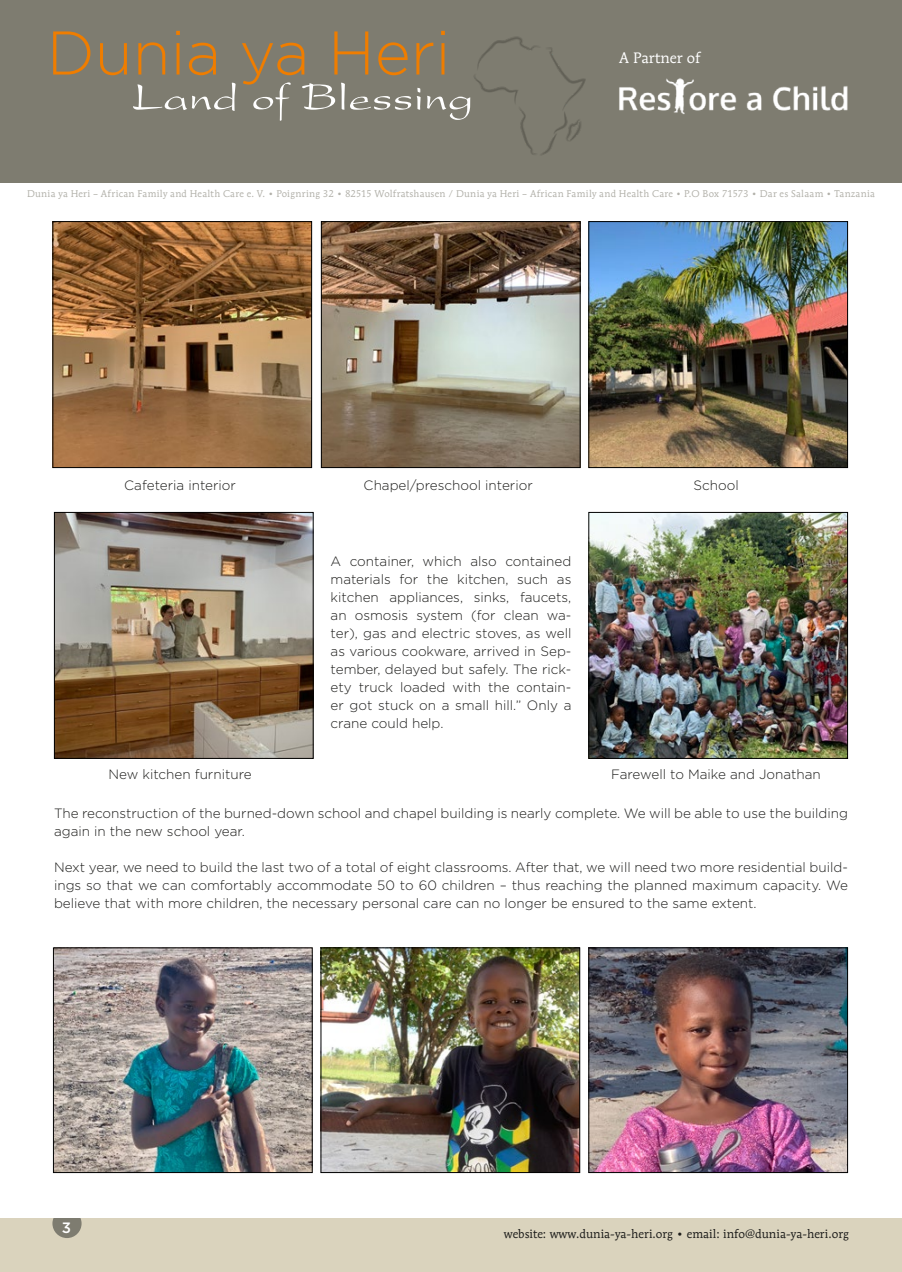
<style>
.page{position:relative;width:902px;height:1272px;background:#fff}
.page>*{position:absolute;margin:0;border:0;box-sizing:border-box;transform-origin:0 0}
.t1{font:15px "Mendoza Roman";color:#fff}
.t2{font:500 15px "Gotham";color:#fff}
.Absatzformat_1{font:300 13.5px/18px "Gotham";color:#1d1d1b;text-align:justify}
.t3{font:12px "Mendoza Roman";color:#1d1d1b}
.t4{font:9.6px "Mendoza Roman";letter-spacing:.025em;color:#7e7c70}
</style>
<div class="page">
<div style="left:0;top:1217px;width:901px;height:54px;background:#dad3bd"></div>
<div style="left:52px;top:1208px;width:30px;height:29px;background:#7e7c70;border-radius:50%"></div>
<div style="left:0;top:1204px;width:901px;height:13px;background:#fff"></div>
<img style="left:54px;top:223px;width:256px;height:243px">
<div style="left:52px;top:221px;width:260px;height:247px;border:1px solid #010101"></div>
<img style="left:323px;top:223px;width:255px;height:243px">
<div style="left:321px;top:221px;width:259px;height:247px;border:1px solid #010101"></div>
<img style="left:590px;top:223px;width:255px;height:243px">
<div style="left:588px;top:221px;width:259px;height:247px;border:1px solid #010101"></div>
<img style="left:56px;top:514px;width:255px;height:242px">
<div style="left:54px;top:512px;width:259px;height:246px;border:1px solid #010101"></div>
<img style="left:590px;top:514px;width:255px;height:242px">
<div style="left:588px;top:512px;width:259px;height:246px;border:1px solid #010101"></div>
<img style="left:590px;top:949px;width:255px;height:221px">
<div style="left:588px;top:947px;width:259px;height:225px;border:1px solid #010101"></div>
<img style="left:55px;top:949px;width:255px;height:221px">
<div style="left:53px;top:947px;width:259px;height:225px;border:1px solid #010101"></div>
<img style="left:322px;top:949px;width:256px;height:221px">
<div style="left:320px;top:947px;width:260px;height:225px;border:1px solid #010101"></div>
<div style="left:0;top:0;width:901px;height:182px;background:#7e7c70"></div>
<img style="left:470px;top:36px;width:116px;height:119px">
<svg style="left:53px;top:31px;width:417px;height:90px"></svg>
<img style="left:619px;top:78px;width:229px;height:37px">
<p class="t1" style="left:619px;top:49px;width:83px">A Partner of</p>
<p class="t4" style="left:27px;top:188px;width:849px">Dunia ya Heri – African Family and Health Care e. V. • Poignring 32 • 82515 Wolfratshausen / Dunia ya Heri – African Family and Health Care • P.O Box 71573 • Dar es Salaam • Tanzania</p>
<p class="Absatzformat_1" style="left:124px;top:476px;width:113px">Cafeteria interior</p>
<p class="Absatzformat_1" style="left:363px;top:476px;width:171px">Chapel/preschool interior</p>
<p class="Absatzformat_1" style="left:693px;top:476px;width:47px">School</p>
<p class="Absatzformat_1" style="left:330px;top:551px;width:242px">A container, which also contained materials for the kitchen, such as kitchen appliances, sinks, faucets, an osmosis system (for clean wa&shy;ter), gas and electric stoves, as well as various cookware, arrived in Sep&shy;tember, delayed but safely. The rick&shy;ety truck loaded with the contain&shy;er got stuck on a small hill.” Only a crane could help.</p>
<p class="Absatzformat_1" style="left:108px;top:765px;width:145px">New kitchen furniture</p>
<p class="Absatzformat_1" style="left:611px;top:765px;width:211px">Farewell to Maike and Jonathan</p>
<p class="Absatzformat_1" style="left:54px;top:803px;width:795px">The reconstruction of the burned-down school and chapel building is nearly complete. We will be able to use the building again in the new school year.</p>
<p class="Absatzformat_1" style="left:54px;top:857px;width:795px">Next year, we need to build the last two of a total of eight classrooms. After that, we will need two more residential build&shy;ings so that we can comfortably accommodate 50 to 60 children – thus reaching the planned maximum capacity. We believe that with more children, the necessary personal care can no longer be ensured to the same extent.</p>
<p class="t2" style="left:62px;top:1217px;width:11px">3</p>
<p class="t3" style="left:504px;top:1226px;width:346px">website: www.dunia-ya-heri.org • email: info@dunia-ya-heri.org</p>
</div>
